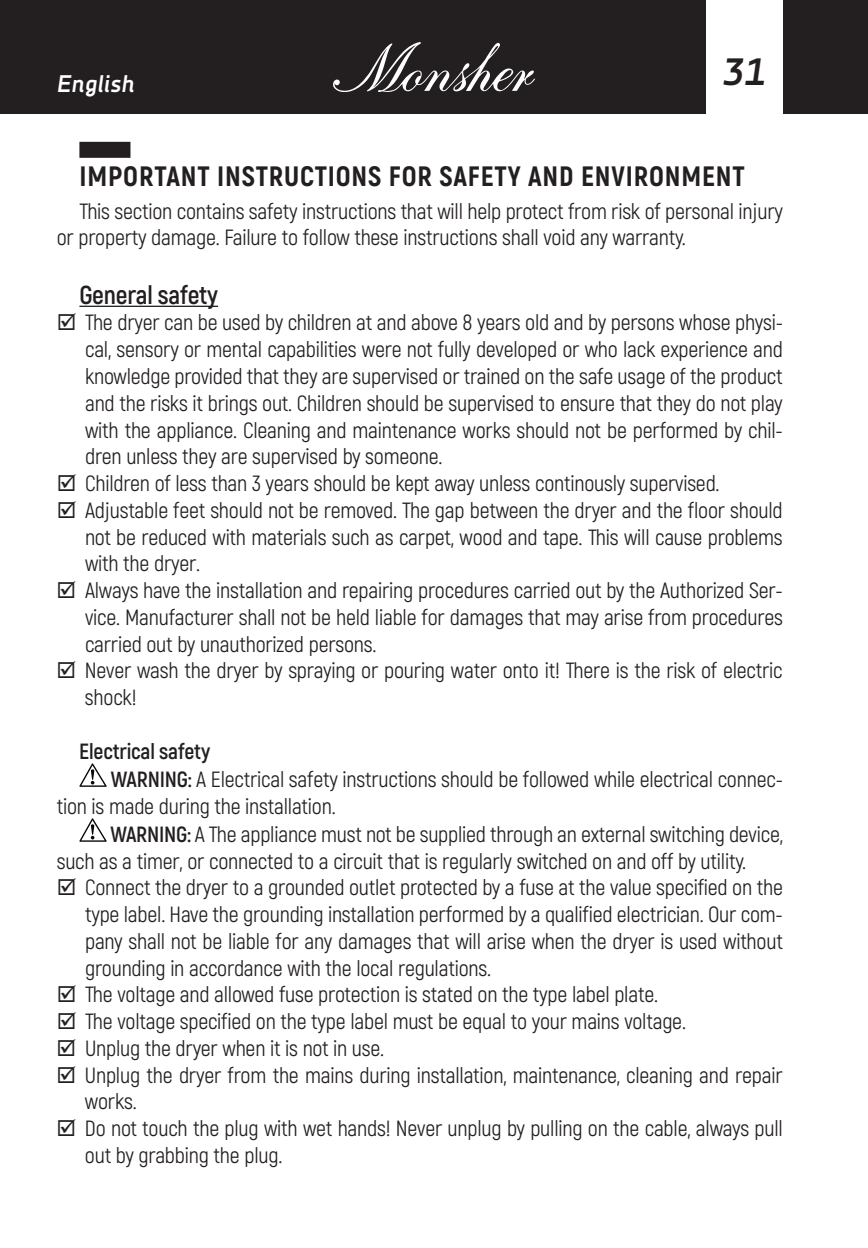
<style>
.page{position:relative;width:868px;height:1248px;background:#fff}
.page>*{position:absolute;margin:0;border:0;box-sizing:border-box;transform-origin:0 0}
.t1{font:italic 700 38px "Decima Nova Pro";color:#231f20}
.t2{font:800 28px "Akrobat";letter-spacing:.03em;color:#231f20}
.t3{font:700 26px "Akrobat";letter-spacing:-.01em;color:#231f20}
.t4{font:italic 700 24px "Decima Nova Pro";color:#fff}
.t5{font:22px/26.8px "Akrobat";letter-spacing:-.01em;color:#231f20}
.t6{font:700 22px "Akrobat";letter-spacing:-.01em;color:#231f20}
.s1{font-weight:700}
</style>
<div class="page">
<div style="left:0;top:0;width:867px;height:113px;background:#231f20"></div>
<div style="left:706px;top:0;width:76px;height:119px;background:#fff"></div>
<svg style="left:333px;top:42px;width:202px;height:50px"></svg>
<div style="left:79px;top:142px;width:51px;height:16px;background:#231f20"></div>
<hr style="left:79px;top:305px;width:139px;height:2px;background:#231f20">
<svg style="left:79px;top:763px;width:28px;height:23px"></svg>
<svg style="left:79px;top:818px;width:28px;height:23px"></svg>
<p class="t4" style="left:57px;top:70px;width:79px">English</p>
<h1 class="t1" style="left:722px;top:50px;width:46px">31</h1>
<p class="t2" style="left:79px;top:158px;width:667px">IMPORTANT INSTRUCTIONS FOR SAFETY AND ENVIRONMENT</p>
<p class="t5" style="left:57px;top:197px;width:727px;text-indent:23px">This section contains safety instructions that will help protect from risk of personal injury or property damage. Failure to follow these instructions shall void any warranty.</p>
<p class="t3" style="left:79px;top:278px;width:140px">General safety</p>
<p class="t5" style="left:85px;top:309px;width:699px">The dryer can be used by children at and above 8 years old and by persons whose physi&shy;cal, sensory or mental capabilities were not fully developed or who lack experience and knowledge provided that they are supervised or trained on the safe usage of the product and the risks it brings out. Children should be supervised to ensure that they do not play with the appliance. Cleaning and maintenance works should not be performed by chil&shy;dren unless they are supervised by someone.<br>Children of less than 3 years should be kept away unless continously supervised.<br>Adjustable feet should not be removed. The gap between the dryer and the floor should not be reduced with materials such as carpet, wood and tape. This will cause problems with the dryer.<br>Always have the installation and repairing procedures carried out by the Authorized Ser&shy;vice. Manufacturer shall not be held liable for damages that may arise from procedures carried out by unauthorized persons.<br>Never wash the dryer by spraying or pouring water onto it! There is the risk of electric shock!</p>
<p class="t6" style="left:79px;top:737px;width:132px">Electrical safety</p>
<p class="t5" style="left:111px;top:765px;width:673px"><span class="s1">WARNING:</span> A Electrical safety instructions should be followed while electrical connec-</p>
<p class="t5" style="left:57px;top:792px;width:280px">tion is made during the installation.</p>
<p class="t5" style="left:110px;top:820px;width:674px"><span class="s1">WARNING:</span> A The appliance must not be supplied through an external switching device,</p>
<p class="t5" style="left:57px;top:847px;width:690px">such as a timer, or connected to a circuit that is regularly switched on and off by utility.</p>
<p class="t5" style="left:85px;top:874px;width:699px">Connect the dryer to a grounded outlet protected by a fuse at the value specified on the</p>
<p class="t5" style="left:85px;top:900px;width:699px">type label. Have the grounding installation performed by a qualified electrician. Our com-</p>
<p class="t5" style="left:85px;top:927px;width:699px">pany shall not be liable for any damages that will arise when the dryer is used without</p>
<p class="t5" style="left:85px;top:954px;width:407px">grounding in accordance with the local regulations.</p>
<p class="t5" style="left:85px;top:981px;width:574px">The voltage and allowed fuse protection is stated on the type label plate.</p>
<p class="t5" style="left:85px;top:1007px;width:602px">The voltage specified on the type label must be equal to your mains voltage.</p>
<p class="t5" style="left:85px;top:1034px;width:300px">Unplug the dryer when it is not in use.</p>
<p class="t5" style="left:85px;top:1061px;width:699px">Unplug the dryer from the mains during installation, maintenance, cleaning and repair</p>
<p class="t5" style="left:85px;top:1088px;width:53px">works.</p>
<p class="t5" style="left:85px;top:1114px;width:699px">Do not touch the plug with wet hands! Never unplug by pulling on the cable, always pull</p>
<p class="t5" style="left:85px;top:1141px;width:199px">out by grabbing the plug.</p>
</div>
